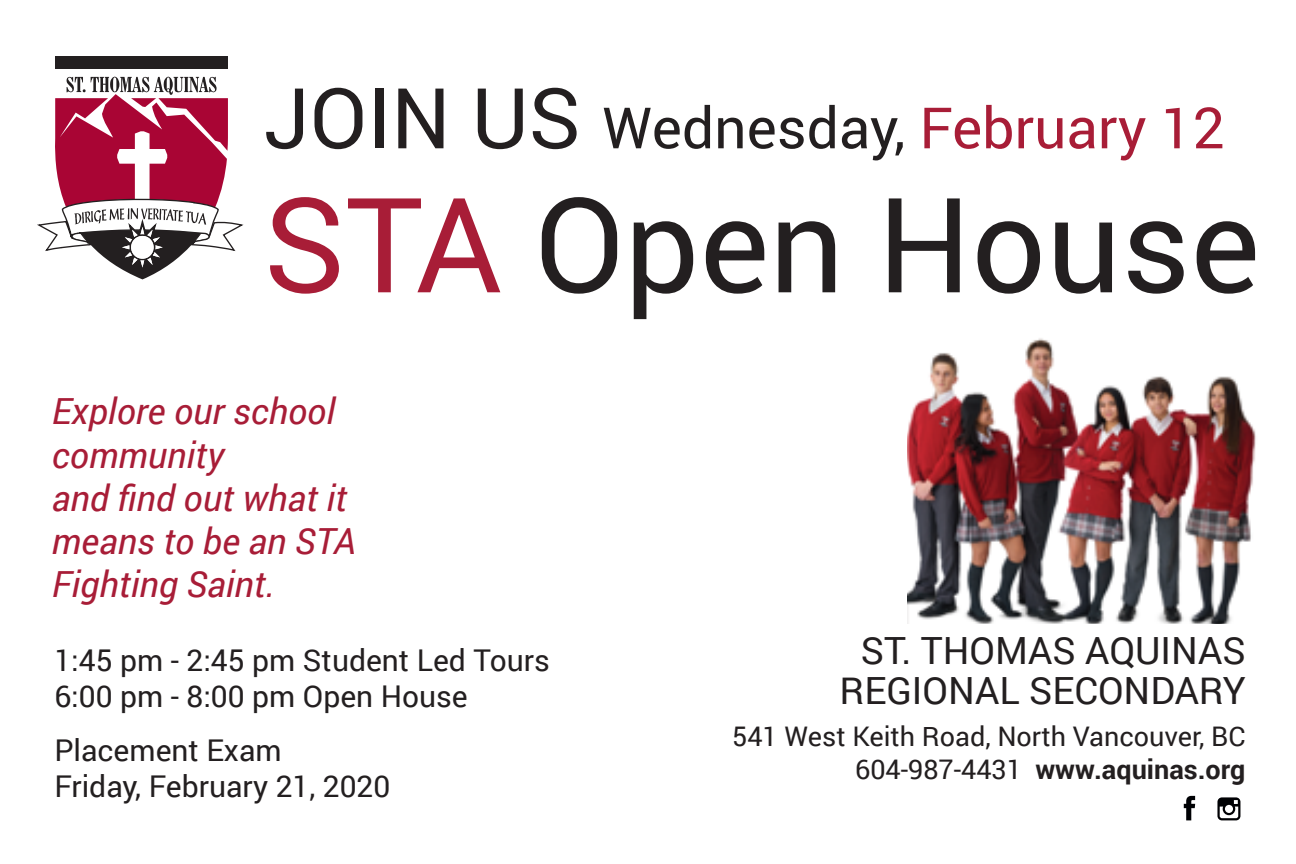
<style>
.page{position:relative;width:1296px;height:864px;background:#fff}
.page>*{position:absolute;margin:0;border:0;box-sizing:border-box;transform-origin:0 0}
.t1{font:132px "Roboto";color:#231f20}
.t2{font:57px "Roboto";color:#231f20}
.t3{font:37.5px/40.5px "Roboto";color:#231f20;text-align:center}
.t4{font:italic 36px/43.2px "Roboto";color:#a81d37}
.t5{font:30px/36px "Roboto";color:#231f20}
.t6{font:27px/32.4px "Roboto";color:#231f20;text-align:right}
.s1{font-size:84px}
.s2{color:#a81d37}
.s3{font-weight:700}
</style>
<div class="page">
<div style="left:55px;top:57px;width:173px;height:12px;background:#231f20"></div>
<svg style="left:37px;top:76px;width:206px;height:203px"></svg>
<svg style="left:1184px;top:796px;width:11px;height:24px"></svg>
<svg style="left:1217px;top:797px;width:23px;height:23px"></svg>
<img style="left:907px;top:338px;width:349px;height:286px">
<h2 class="t2" style="left:264px;top:88px;width:963px"><span class="s1">Join us</span> Wednesday, <span class="s2">February 12</span></h2>
<h1 class="t1" style="left:264px;top:153px;width:998px"><span class="s2">STA</span> Open House</h1>
<p class="t4" style="left:52px;top:389px;width:306px">Explore our school community<br>and find out what it means to be an STA<br>Fighting Saint.</p>
<p class="t5" style="left:54px;top:641px;width:497px">1:45 pm - 2:45 pm Student Led Tours<br>6:00 pm - 8:00 pm Open House</p>
<p class="t5" style="left:54px;top:731px;width:338px">Placement Exam<br>Friday, February 21, 2020</p>
<p class="t3" style="left:840px;top:629px;width:408px">ST. THOMAS AQUI NAS<br>REGI ONAL SECONDARY</p>
<p class="t6" style="left:732px;top:719px;width:515px">541 West Keith Road, North Vancouver, BC<br>604-987-4431 <span class="s3">www.aquinas.org</span></p>
</div>
